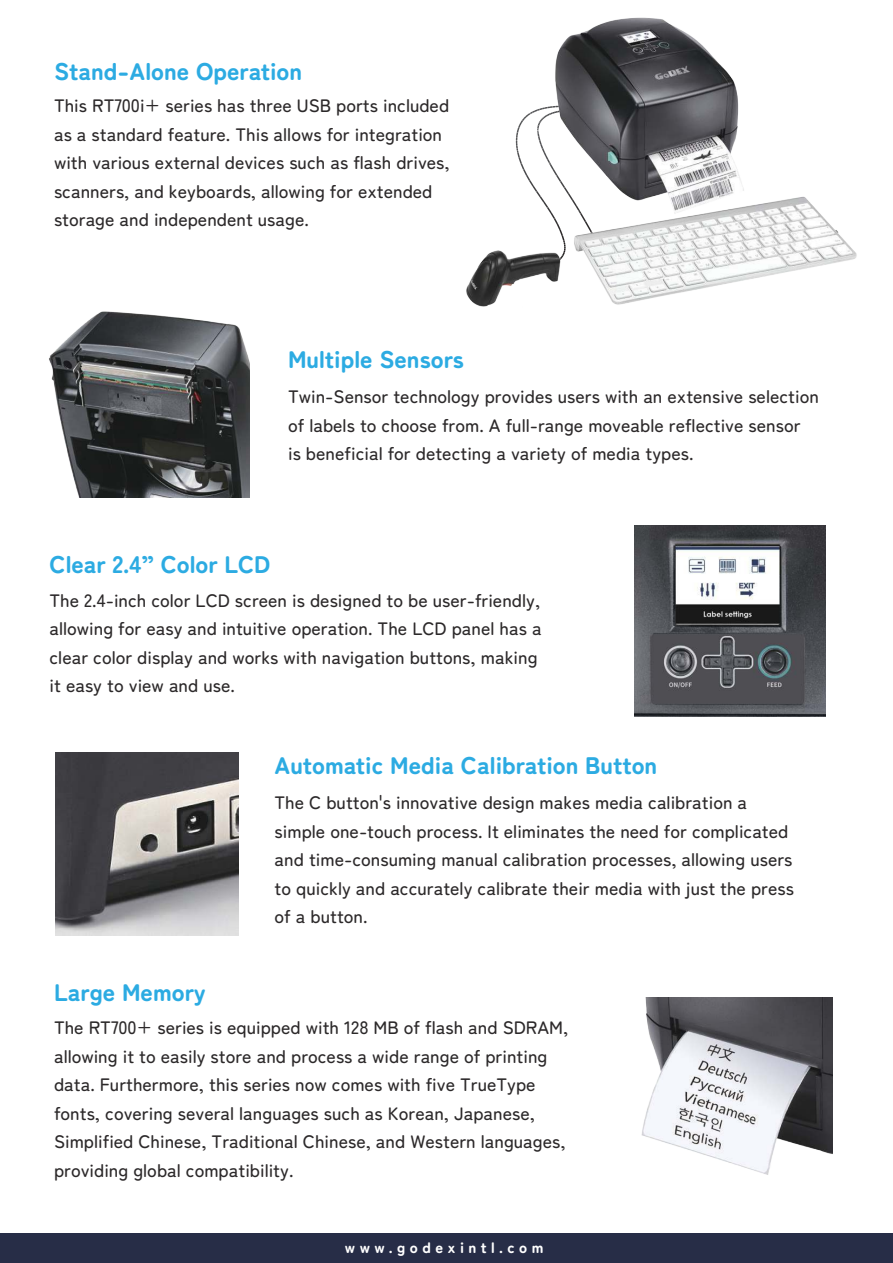
<style>
.page{position:relative;width:893px;height:1263px;background:#fff}
.page>*{position:absolute;margin:0;border:0;box-sizing:border-box;transform-origin:0 0}
.t1{font:900 24px "Zen Maru Gothic";color:#2cabe2}
.t2{font:500 18px/28.5px "Zen Maru Gothic";color:#2c292a}
.t3{font:900 15px "Zen Maru Gothic";letter-spacing:.3em;color:#fff}
</style>
<div class="page">
<img style="left:56px;top:752px;width:183px;height:183px">
<svg style="left:516px;top:108px;width:41px;height:117px"></svg>
<img style="left:557px;top:196px;width:300px;height:109px">
<img style="left:466px;top:230px;width:96px;height:77px">
<img style="left:540px;top:17px;width:217px;height:205px">
<img style="left:49px;top:311px;width:201px;height:187px">
<div style="left:0;top:1233px;width:893px;height:30px;background:#272d47"></div>
<img style="left:635px;top:525px;width:191px;height:191px">
<img style="left:641px;top:998px;width:191px;height:177px">
<h1 class="t1" style="left:54px;top:60px;width:250px">Stand-Alone Operation</h1>
<p class="t2" style="left:54px;top:93px;width:397px">This RT700i+ series has three USB ports included as a standard feature. This allows for integration with various external devices such as flash drives, scanners, and keyboards, allowing for extended storage and independent usage.</p>
<h1 class="t1" style="left:288px;top:348px;width:177px">Multiple Sensors</h1>
<p class="t2" style="left:288px;top:384px;width:532px">Twin-Sensor technology provides users with an extensive selection of labels to choose from. A full-range moveable reflective sensor<br>is beneficial for detecting a variety of media types.</p>
<h1 class="t1" style="left:50px;top:553px;width:222px">Clear 2.4” Color LCD</h1>
<p class="t2" style="left:50px;top:587px;width:494px">The 2.4-inch color LCD screen is designed to be user-friendly, allowing for easy and intuitive operation. The LCD panel has a clear color display and works with navigation buttons, making it easy to view and use.</p>
<h1 class="t1" style="left:275px;top:754px;width:384px">Automatic Media Calibration Button</h1>
<p class="t2" style="left:275px;top:789px;width:521px">The C button's innovative design makes media calibration a simple one-touch process. It eliminates the need for complicated and time-consuming manual calibration processes, allowing users to quickly and accurately calibrate their media with just the press of a button.</p>
<h1 class="t1" style="left:54px;top:980px;width:154px">Large Memory</h1>
<p class="t2" style="left:54px;top:1014px;width:516px">The RT700+ series is equipped with 128 MB of flash and SDRAM, allowing it to easily store and process a wide range of printing data. Furthermore, this series now comes with five TrueType fonts, covering several languages such as Korean, Japanese, Simplified Chinese, Traditional Chinese, and Western languages, providing global compatibility.</p>
<p class="t3" style="left:345px;top:1240px;width:200px">www.godexintl.com</p>
</div>
